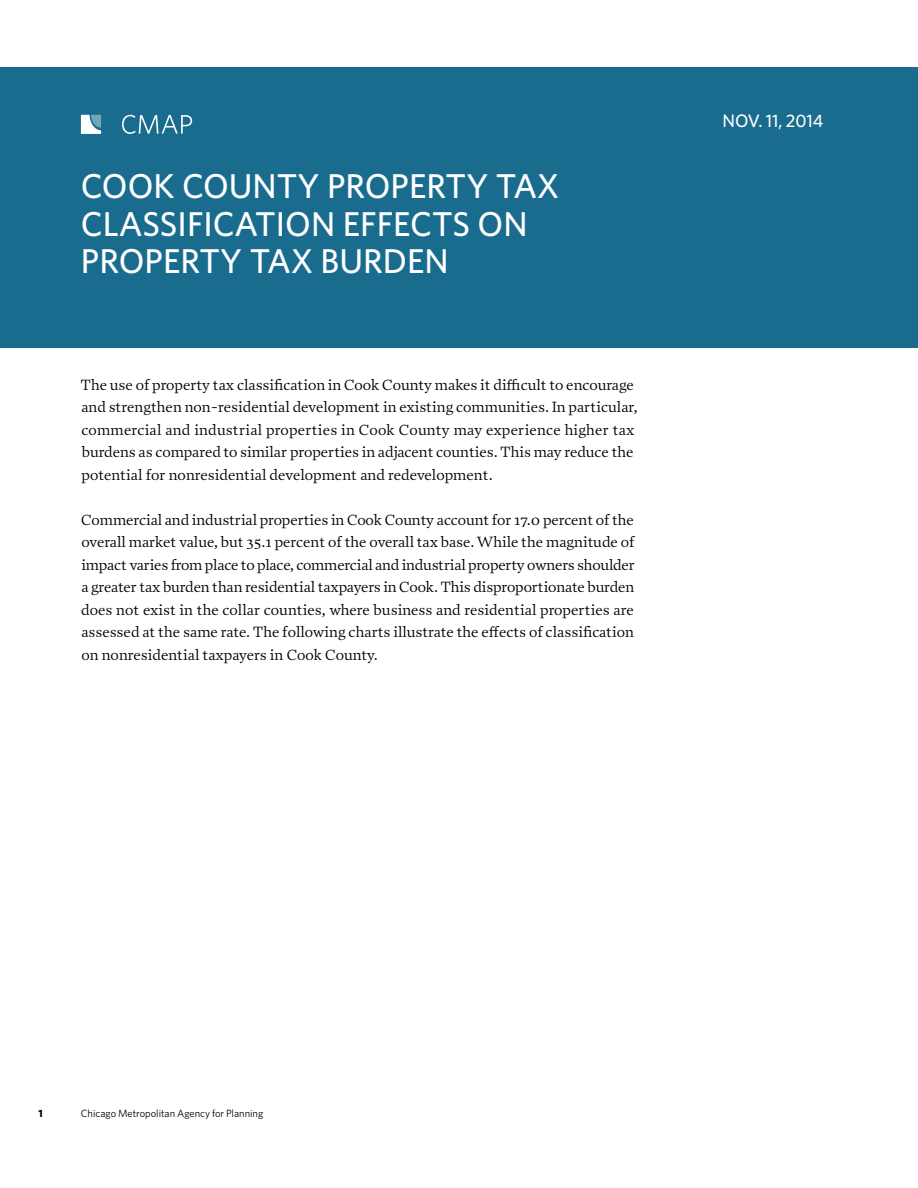
<style>
.page{position:relative;width:918px;height:1188px;background:#fff}
.page>*{position:absolute;margin:0;border:0;box-sizing:border-box;transform-origin:0 0}
.t1{font:500 34.5px/37.5px "Whitney";color:#fff}
.t2{font:500 18px "Whitney";color:#fff}
.t3{font:15px/22.5px "Prensa";color:#000}
.t4{font:10.5px "Whitney";color:#000}
.t5{font:700 10.5px "Whitney";color:#000}
</style>
<div class="page">
<div style="left:0;top:68px;width:918px;height:280px;background:#1a6c8e"></div>
<svg style="left:81px;top:115px;width:20px;height:19px"></svg>
<svg style="left:122px;top:115px;width:70px;height:19px"></svg>
<h1 class="t1" style="left:81px;top:167px;width:480px">COOK COUNTY PROPERTY TAX<br>CLASSIFICATION EFFECTS ON<br>PROPERTY TAX BURDEN</h1>
<p class="t3" style="left:81px;top:373px;width:559px">The use of property tax classification in Cook County makes it difficult to encourage and strengthen non-residential development in existing communities. In particular, commercial and industrial properties in Cook County may experience higher tax burdens as compared to similar properties in adjacent counties. This may reduce the potential for nonresidential development and redevelopment.</p>
<p class="t3" style="left:81px;top:508px;width:555px;text-align:justify">Commercial and industrial properties in Cook County account for 17.0 percent of the overall market value, but 35.1 percent of the overall tax base. While the magnitude of impact varies from place to place, commercial and industrial property owners shoulder a greater tax burden than residential taxpayers in Cook. This disproportionate burden does not exist in the collar counties, where business and residential properties are assessed at the same rate. The following charts illustrate the effects of classification on nonresidential taxpayers in Cook County.</p>
<p class="t2" style="left:722px;top:109px;width:103px">NOV. 11, 2014</p>
<p class="t5" style="left:38px;top:1106px;width:6px">1</p>
<p class="t4" style="left:81px;top:1107px;width:184px">Chicago Metropolitan Agency for Planning</p>
</div>
